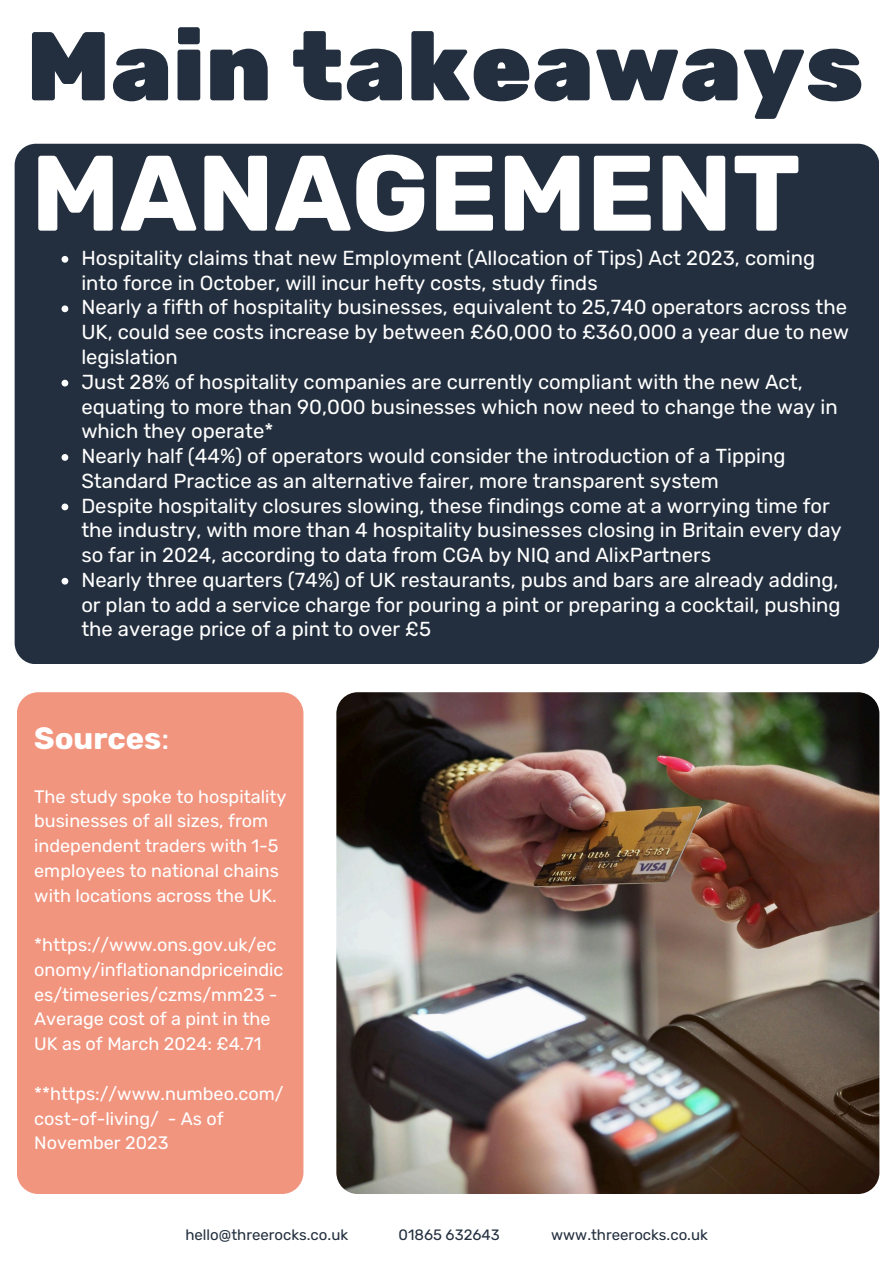
<style>
.page{position:relative;width:894px;height:1264px;background:#fff}
.page>*{position:absolute;margin:0;border:0;box-sizing:border-box;transform-origin:0 0}
.t1{font:700 106.95px "Rubik";color:#fff}
.t2{font:900 97.5px "Rubik";letter-spacing:.01em;color:#232f3e}
.t3{font:700 30.75px "Rubik";color:#fff}
.t4{font:20.25px/24.8px "Rubik";color:#fff}
.t5{font:18px/24.8px "Rubik";color:#fff}
.t6{font:15px "Rubik";color:#232f3e}
.s1{font-weight:400}
</style>
<div class="page">
<div style="left:15px;top:144px;width:863px;height:520px;background:#232f3e;border-radius:21px"></div>
<div style="left:17px;top:692px;width:286px;height:501px;background:#f1957f;border-radius:21px"></div>
<img style="left:336px;top:692px;width:542px;height:501px;border-radius:21px">
<svg style="left:62px;top:256px;width:6px;height:7px"></svg>
<svg style="left:62px;top:305px;width:6px;height:7px"></svg>
<svg style="left:62px;top:380px;width:6px;height:6px"></svg>
<svg style="left:62px;top:454px;width:6px;height:7px"></svg>
<svg style="left:62px;top:503px;width:6px;height:7px"></svg>
<svg style="left:62px;top:578px;width:6px;height:6px"></svg>
<h1 class="t2" style="left:27px;top:9px;width:838px">Main takeaways</h1>
<h3 class="t1" style="left:31px;top:131px;width:770px">MANAGEMENT</h3>
<p class="t4" style="left:81px;top:246px;width:735px">Hospitality claims that new Employment (Allocation of Tips) Act 2023, coming into force in October, will incur hefty costs, study finds</p>
<p class="t4" style="left:81px;top:295px;width:769px;text-align:justify">Nearly a fifth of hospitality businesses, equivalent to 25,740 operators across the UK, could see costs increase by between £60,000 to £360,000 a year due to new legislation</p>
<p class="t4" style="left:81px;top:369px;width:757px">Just 28% of hospitality companies are currently compliant with the new Act, equating to more than 90,000 businesses which now need to change the way in which they operate*</p>
<p class="t4" style="left:81px;top:444px;width:705px">Nearly half (44%) of operators would consider the introduction of a Tipping<br>Standard Practice as an alternative fairer, more transparent system</p>
<p class="t4" style="left:81px;top:493px;width:761px">Despite hospitality closures slowing, these findings come at a worrying time for the industry, with more than 4 hospitality businesses closing in Britain every day so far in 2024, according to data from CGA by NIQ and AlixPartners</p>
<p class="t4" style="left:81px;top:567px;width:760px;text-align:justify">Nearly three quarters (74%) of UK restaurants, pubs and bars are already adding, or plan to add a service charge for pouring a pint or preparing a cocktail, pushing the average price of a pint to over £5</p>
<p class="t3" style="left:34px;top:719px;width:136px">Sources<span class="s1">:</span></p>
<p class="t5" style="left:34px;top:784px;width:254px">The study spoke to hospitality businesses of all sizes, from independent traders with 1-5 employees to national chains with locations across the UK.</p>
<p class="t5" style="left:34px;top:932px;width:251px">*https://www.ons.gov.uk/ec onomy/inflationandpriceindic es/timeseries/czms/mm23 -<br>Average cost of a pint in the<br>UK as of March 2024: £4.71</p>
<p class="t5" style="left:34px;top:1081px;width:251px">**https://www.numbeo.com/ cost-of-living/ - As of<br>November 2023</p>
<h5 class="t6" style="left:185px;top:1226px;width:164px">hello@threerocks.co.uk</h5>
<h5 class="t6" style="left:398px;top:1226px;width:103px">01865 632643</h5>
<h5 class="t6" style="left:551px;top:1226px;width:158px">www.threerocks.co.uk</h5>
</div>
